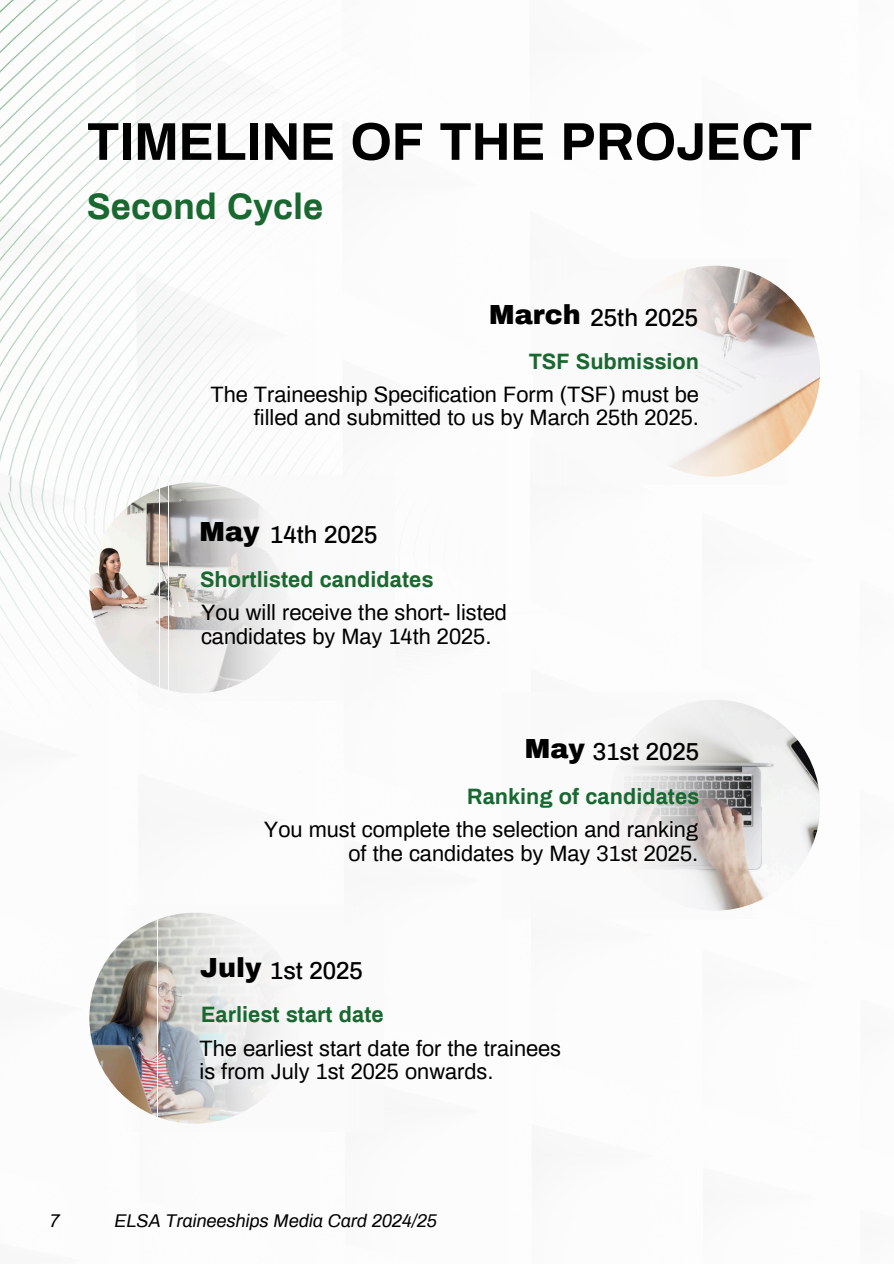
<style>
.page{position:relative;width:894px;height:1264px;background:#fff}
.page>*{position:absolute;margin:0;border:0;box-sizing:border-box;transform-origin:0 0}
.t1{font:700 53.25px "Archivo";color:#000}
.t2{font:700 36px "Archivo";color:#196830}
.t3{font:900 27px "Archivo";color:#000}
.t4{font:500 24px "Archivo";color:#000}
.t5{font:21.75px/23.7px "Archivo";color:#000}
.t6{font:700 21.75px "Archivo";color:#196830}
.t7{font:italic 18px "Archivo";color:#000}
</style>
<div class="page">
<img style="left:0;top:0;width:400px;height:675px">
<img style="left:89px;top:482px;width:211px;height:211px;border-radius:50%">
<div style="left:168px;top:475px;width:226px;height:225px;background:#fafafa"></div>
<svg style="left:137px;top:475px;width:139px;height:218px"></svg>
<img style="left:609px;top:266px;width:210px;height:210px;border-radius:50%">
<div style="left:533px;top:258px;width:225px;height:226px;background:#fafafa"></div>
<svg style="left:670px;top:265px;width:119px;height:212px"></svg>
<img style="left:609px;top:699px;width:210px;height:211px;border-radius:50%">
<div style="left:502px;top:692px;width:225px;height:226px;background:#fafafa"></div>
<svg style="left:622px;top:700px;width:136px;height:211px"></svg>
<img style="left:89px;top:912px;width:211px;height:211px;border-radius:50%">
<div style="left:158px;top:905px;width:225px;height:226px;background:#fafafa"></div>
<img style="left:127px;top:913px;width:139px;height:211px">
<h5 class="t1" style="left:87px;top:113px;width:726px">TIMELINE OF THE PROJECT</h5>
<h4 class="t2" style="left:87px;top:187px;width:238px">Second Cycle</h4>
<p class="t3" style="left:489px;top:300px;width:93px">March</p>
<h4 class="t4" style="left:590px;top:305px;width:109px">25th 2025</h4>
<h4 class="t6" style="left:528px;top:350px;width:172px">TSF Submission</h4>
<p class="t5" style="left:210px;top:382px;width:490px;text-align:right">The Traineeship Specification Form (TSF) must be filled and submitted to us by March 25th 2025.</p>
<h3 class="t3" style="left:199px;top:517px;width:61px">May</h3>
<p class="t4" style="left:270px;top:522px;width:109px">14th 2025</p>
<h2 class="t6" style="left:200px;top:567px;width:235px">Shortlisted candidates</h2>
<p class="t5" style="left:201px;top:601px;width:307px">You will receive the short- listed candidates by May 14th 2025.</p>
<p class="t3" style="left:525px;top:734px;width:61px">May</p>
<p class="t4" style="left:592px;top:739px;width:108px">31st 2025</p>
<h1 class="t6" style="left:467px;top:784px;width:233px">Ranking of candidates</h1>
<p class="t5" style="left:264px;top:818px;width:435px;text-align:right">You must complete the selection and ranking of the candidates by May 31st 2025.</p>
<p class="t3" style="left:200px;top:953px;width:63px">July</p>
<h3 class="t4" style="left:270px;top:957px;width:94px">1st 2025</h3>
<p class="t6" style="left:201px;top:1003px;width:184px">Earliest start date</p>
<h4 class="t5" style="left:199px;top:1036px;width:363px">The earliest start date for the trainees is from July 1st 2025 onwards.</h4>
<p class="t7" style="left:50px;top:1211px;width:12px">7</p>
<p class="t7" style="left:115px;top:1211px;width:324px">ELSA Traineeships Media Card 2024/25</p>
</div>
